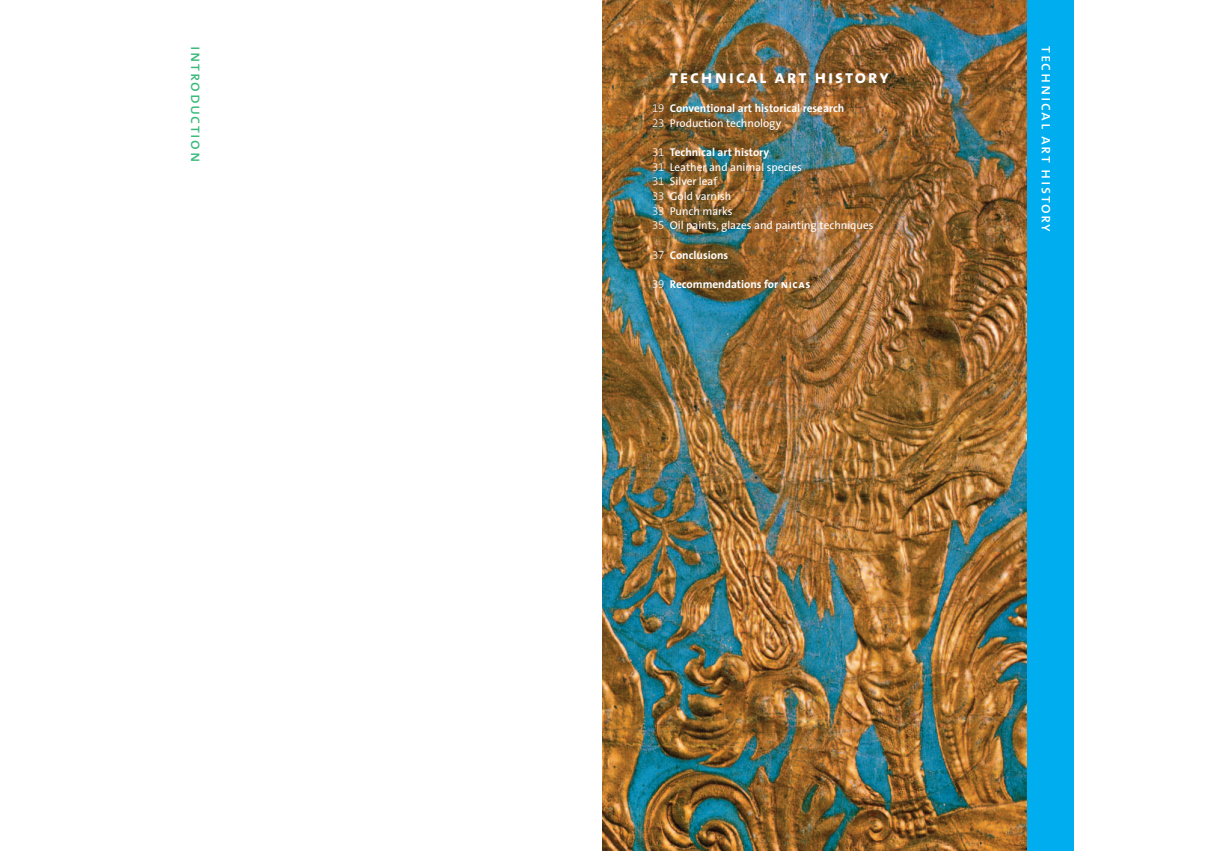
<style>
.page{position:relative;width:1205px;height:851px;background:#fff}
.page>*{position:absolute;margin:0;border:0;box-sizing:border-box;transform-origin:0 0}
.t1{font:18.62px "The Sans Bold Caps";letter-spacing:.1em;color:#fff}
.t2{font:16px "The Sans Caps";letter-spacing:.1em;color:#fff}
.t3{font:16px "The Sans Caps";letter-spacing:.1em;color:#39b97a}
.t4{font:11.38px/14.6px "The Sans";color:#fff}
.t5{font:700 11.38px/14.6px "The Sans";color:#fff}
.s1{font-family:"The Sans Light Expert";font-weight:400}
.s2{font-weight:400}
.s3{font-family:"The Sans Light Expert"}
.s4{font-weight:700}
.s5{font-family:"The Sans Bold Caps";font-weight:400}
</style>
<div class="page">
<div style="left:1026px;top:0;width:48px;height:850px;background:#00aeef"></div>
<img style="left:602px;top:0;width:424px;height:850px">
<h2 class="t3" style="left:202px;top:46px;width:117px;rotate:90deg">introduction</h2>
<h1 class="t1" style="left:670px;top:70px;width:220px">technical art history</h1>
<p class="t5" style="left:652px;top:102px;width:194px"><span class="s1">19</span> Conventional art historical research<br><span class="s1">23</span> <span class="s2">Production technology</span></p>
<p class="t4" style="left:652px;top:146px;width:223px"><span class="s3">31</span> <span class="s4">Technical art history<br></span><span class="s3">31</span> Leather and animal species<br><span class="s3">31</span> Silver leaf<br><span class="s3">33</span> Gold varnish<br><span class="s3">33</span> Punch marks<br><span class="s3">35</span> Oil paints, glazes and painting techniques</p>
<p class="t5" style="left:652px;top:248px;width:78px"><span class="s1">37</span> Conclusions</p>
<p class="t5" style="left:652px;top:278px;width:160px"><span class="s1">39</span> Recommendations for <span class="s5">nicas</span></p>
<h2 class="t2" style="left:1052px;top:46px;width:187px;rotate:90deg">technical art history</h2>
</div>
